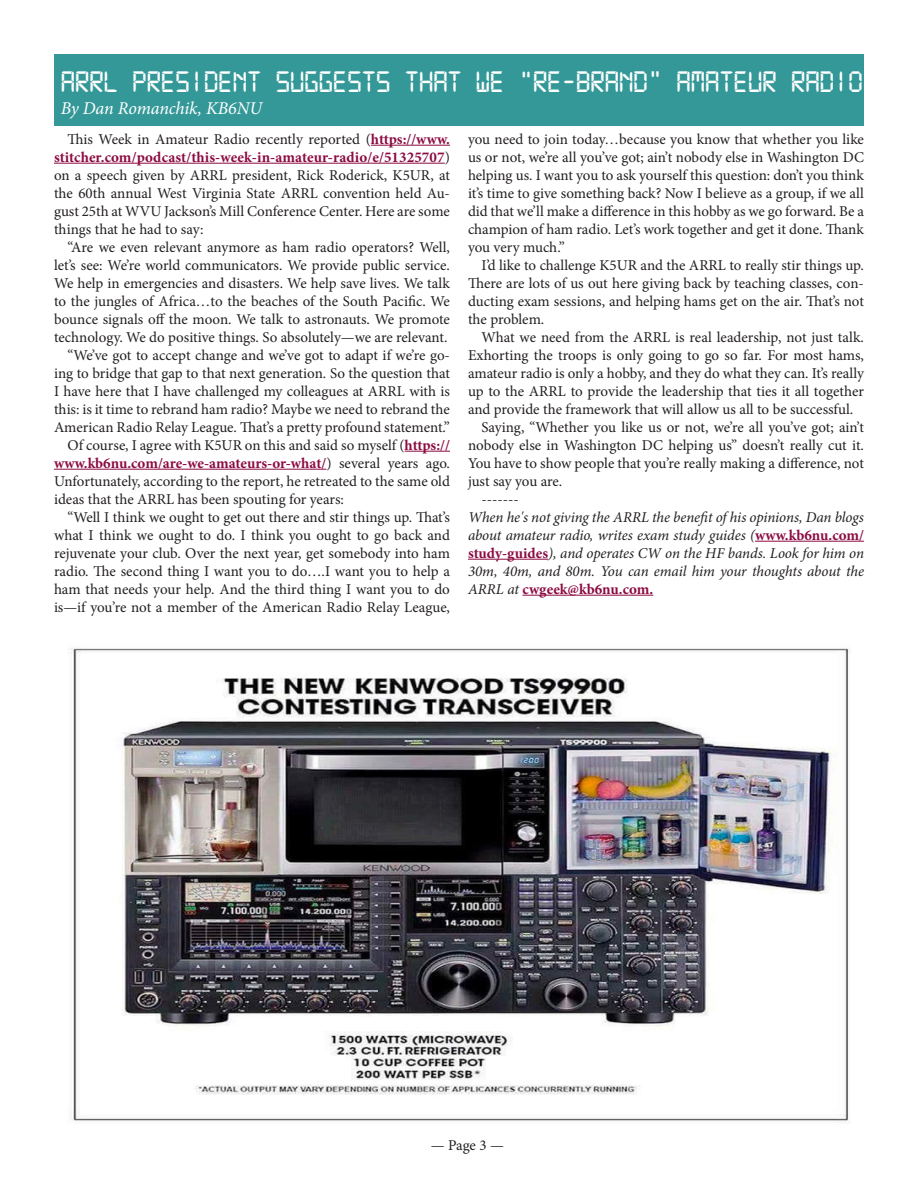
<style>
.page{position:relative;width:918px;height:1188px;background:#fff}
.page>*{position:absolute;margin:0;border:0;box-sizing:border-box;transform-origin:0 0}
.Headline_white{font:31.5px "Digital 7 Mono";color:#fff}
.byline_white{font:italic 18px "Minion Pro";letter-spacing:-.005em;color:#fff}
.t1{font:15px/18px "Minion Pro";letter-spacing:-.005em;color:#231f20;text-align:justify}
.byline_black{font:italic 15px/18px "Minion Pro";letter-spacing:-.01em;color:#231f20;text-align:justify}
.s1{font-weight:700;color:#8c0b42}
.s2{font-weight:700;font-style:normal;color:#8c0b42}
</style>
<div class="page">
<div style="left:54px;top:54px;width:810px;height:71px;background:#359898"></div>
<hr style="left:371px;top:145px;width:79px;height:1px;background:#8c0b42">
<hr style="left:54px;top:163px;width:391px;height:1px;background:#8c0b42">
<hr style="left:405px;top:451px;width:45px;height:1px;background:#8c0b42">
<hr style="left:54px;top:469px;width:272px;height:1px;background:#8c0b42">
<hr style="left:755px;top:541px;width:109px;height:1px;background:#8c0b42">
<hr style="left:468px;top:559px;width:80px;height:1px;background:#8c0b42">
<hr style="left:522px;top:595px;width:131px;height:1px;background:#8c0b42">
<img style="left:69px;top:648px;width:781px;height:474px">
<p class="Headline_white" style="left:61px;top:68px;width:803px">ARRL PRESIDENT SUGGESTS THAT WE “RE-BRAND” AMATEUR RADIO</p>
<p class="byline_white" style="left:61px;top:96px;width:203px">By Dan Romanchik, KB6NU</p>
<p class="t1" style="left:54px;top:130px;width:398px;text-indent:14px">This Week in Amateur Radio recently reported (<span class="s1">https://www. stitcher.com/podcast/this-week-in-amateur-radio/e/51325707</span>) on a speech given by ARRL president, Rick Roderick, K5UR, at the 60th annual West Virginia State ARRL convention held Au&shy;gust 25th at WVU Jackson’s Mill Conference Center. Here are some things that he had to say:</p>
<p class="t1" style="left:54px;top:238px;width:398px;text-indent:14px">“Are we even relevant anymore as ham radio operators? Well, let’s see: We’re world communicators. We provide public service.<br>We help in emergencies and disasters. We help save lives. We talk to the jungles of Africa…to the beaches of the South Pacific. We bounce signals off the moon. We talk to astronauts. We promote technology. We do positive things. So absolutely—we are relevant.</p>
<p class="t1" style="left:54px;top:346px;width:398px;text-indent:14px">“We’ve got to accept change and we’ve got to adapt if we’re go&shy;ing to bridge that gap to that next generation. So the question that I have here that I have challenged my colleagues at ARRL with is this: is it time to rebrand ham radio? Maybe we need to rebrand the American Radio Relay League. That’s a pretty profound statement.”</p>
<p class="t1" style="left:54px;top:436px;width:398px;text-indent:14px">Of course, I agree with K5UR on this and said so myself (<span class="s1">https:// www.kb6nu.com/are-we-amateurs-or-what/</span>) several years ago.<br>Unfortunately, according to the report, he retreated to the same old ideas that the ARRL has been spouting for years:</p>
<p class="t1" style="left:54px;top:508px;width:398px;text-indent:14px">“Well I think we ought to get out there and stir things up. That’s what I think we ought to do. I think you ought to go back and rejuvenate your club. Over the next year, get somebody into ham radio. The second thing I want you to do….I want you to help a ham that needs your help. And the third thing I want you to do is—if you’re not a member of the American Radio Relay League,</p>
<p class="t1" style="left:468px;top:130px;width:398px">you need to join today…because you know that whether you like us or not, we’re all you’ve got; ain’t nobody else in Washington DC helping us. I want you to ask yourself this question: don’t you think it’s time to give something back? Now I believe as a group, if we all did that we’ll make a difference in this hobby as we go forward. Be a champion of ham radio. Let’s work together and get it done. Thank you very much.”</p>
<p class="t1" style="left:468px;top:256px;width:398px;text-indent:14px">I’d like to challenge K5UR and the ARRL to really stir things up.<br>There are lots of us out here giving back by teaching classes, con&shy;ducting exam sessions, and helping hams get on the air. That’s not the problem.</p>
<p class="t1" style="left:468px;top:328px;width:398px;text-indent:14px">What we need from the ARRL is real leadership, not just talk.<br>Exhorting the troops is only going to go so far. For most hams, amateur radio is only a hobby, and they do what they can. It’s really up to the ARRL to provide the leadership that ties it all together and provide the framework that will allow us all to be successful.</p>
<p class="t1" style="left:468px;top:418px;width:398px;text-indent:14px">Saying, “Whether you like us or not, we’re all you’ve got; ain’t nobody else in Washington DC helping us” doesn’t really cut it.<br>You have to show people that you’re really making a difference, not just say you are.</p>
<p class="t1" style="left:482px;top:490px;width:39px">-------</p>
<p class="byline_black" style="left:468px;top:508px;width:398px">When he's not giving the ARRL the benefit of his opinions, Dan blogs about amateur radio, writes exam study guides (<span class="s2">www.kb6nu.com/ study-guides</span>), and operates CW on the HF bands. Look for him on 30m, 40m, and 80m. You can email him your thoughts about the ARRL at <span class="s2">cwgeek@kb6nu.com.</span></p>
<p class="t1" style="left:431px;top:1137px;width:74px">— Page 3 —</p>
</div>
